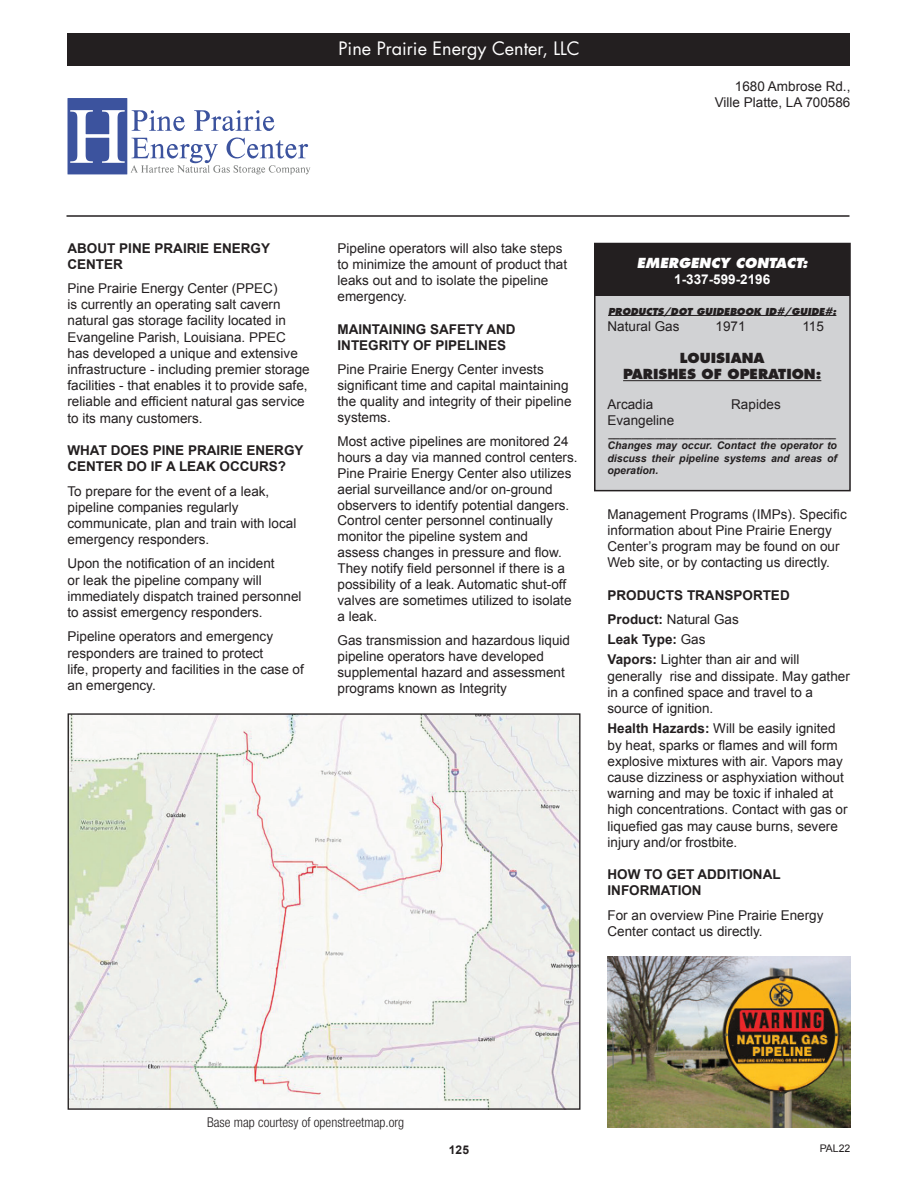
<style>
.page{position:relative;width:918px;height:1188px;background:#fff}
.page>*{position:absolute;margin:0;border:0;box-sizing:border-box;transform-origin:0 0}
.t1{font:18px "Futura";color:#fff}
.t2{font:13.5px/16.2px "Arial";color:#231f20}
.t3{font:700 13.5px/16.2px "Arial";color:#231f20}
.t4{font:300 condensed 13.5px "Helvetica Neue";color:#231f20}
.t5{font:800 13.5px "Futura";color:#231f20}
.t6{font:italic 800 13.5px "Futura";color:#fff}
.t7{font:700 13.5px "Arial";color:#fff}
.t8{font:700 12px "Arial";color:#231f20}
.t9{font:italic 700 10.5px/12.6px "Arial";color:#231f20;text-align:justify}
.t10{font:10.5px "Arial";color:#231f20}
.t11{font:italic 800 9.3px "Futura";color:#231f20}
.s1{font-weight:700}
.s2{font-weight:400}
</style>
<div class="page">
<div style="left:595px;top:244px;width:255px;height:247px;background:#d1d2d4"></div>
<div style="left:594px;top:243px;width:257px;height:248px;border:2px solid #231f20"></div>
<hr style="left:67px;top:215px;width:783px;height:2px;background:#231f20">
<div style="left:594px;top:243px;width:256px;height:52px;background:#231f20"></div>
<hr style="left:608px;top:315px;width:228px;height:1px;background:#231f20">
<hr style="left:623px;top:380px;width:198px;height:1px;background:#231f20">
<div style="left:68px;top:34px;width:782px;height:32px;background:#231f20"></div>
<svg style="left:68px;top:98px;width:242px;height:76px"></svg>
<img style="left:608px;top:957px;width:242px;height:171px">
<img style="left:70px;top:715px;width:508px;height:393px">
<p class="t1" style="left:339px;top:37px;width:243px">Pine Prairie Energy Center, LLC</p>
<p class="t2" style="left:735px;top:78px;width:117px">1680 Ambrose Rd.,</p>
<p class="t2" style="left:715px;top:94px;width:137px">Ville Platte, LA 700586</p>
<p class="t3" style="left:68px;top:240px;width:204px">ABOUT PINE PRAIRIE ENERGY<br>CENTER</p>
<p class="t2" style="left:68px;top:280px;width:244px">Pine Prairie Energy Center (PPEC)<br>is currently an operating salt cavern natural gas storage facility located in Evangeline Parish, Louisiana. PPEC has developed a unique and extensive infrastructure - including premier storage facilities - that enables it to provide safe,</p>
<p class="t2" style="left:68px;top:394px;width:239px">reliable and efficient natural gas service to its many customers.</p>
<p class="t3" style="left:68px;top:443px;width:238px">WHAT DOES PINE PRAIRIE ENERGY<br>CENTER DO IF A LEAK OCCURS?</p>
<p class="t2" style="left:68px;top:483px;width:230px">To prepare for the event of a leak, pipeline companies regularly communicate, plan and train with local emergency responders.</p>
<p class="t2" style="left:68px;top:556px;width:236px">Upon the notification of an incident<br>or leak the pipeline company will immediately dispatch trained personnel to assist emergency responders.</p>
<p class="t2" style="left:68px;top:629px;width:207px">Pipeline operators and emergency responders are trained to protect</p>
<p class="t2" style="left:68px;top:661px;width:238px">life, property and facilities in the case of an emergency.</p>
<p class="t2" style="left:338px;top:241px;width:231px">Pipeline operators will also take steps to minimize the amount of product that leaks out and to isolate the pipeline emergency.</p>
<p class="t3" style="left:338px;top:321px;width:180px">MAINTAINING SAFETY AND<br>INTEGRITY OF PIPELINES</p>
<p class="t2" style="left:338px;top:361px;width:236px">Pine Prairie Energy Center invests significant time and capital maintaining the quality and integrity of their pipeline systems.</p>
<p class="t2" style="left:338px;top:433px;width:242px">Most active pipelines are monitored 24 hours a day via manned control centers.<br>Pine Prairie Energy Center also utilizes aerial surveillance and/or on-ground observers to identify potential dangers.<br>Control center personnel continually monitor the pipeline system and<br>assess changes in pressure and flow.<br>They notify field personnel if there is a possibility of a leak. Automatic shut-off valves are sometimes utilized to isolate a leak.</p>
<p class="t2" style="left:338px;top:633px;width:234px">Gas transmission and hazardous liquid pipeline operators have developed supplemental hazard and assessment programs known as Integrity</p>
<p class="t6" style="left:637px;top:254px;width:172px">EMERGENCY CONTACT:</p>
<p class="t7" style="left:674px;top:270px;width:98px">1-337-599-2196</p>
<p class="t11" style="left:608px;top:305px;width:230px">PRODUCTS/DOT GUIDEBOOK ID#/GUIDE#:</p>
<p class="t2" style="left:608px;top:318px;width:74px">Natural Gas</p>
<p class="t2" style="left:716px;top:318px;width:32px">1971</p>
<p class="t2" style="left:802px;top:318px;width:23px">115</p>
<p class="t5" style="left:680px;top:350px;width:86px">LOUISIANA</p>
<p class="t5" style="left:623px;top:366px;width:200px">PARISHES OF OPERATION:</p>
<p class="t2" style="left:608px;top:396px;width:47px">Arcadia</p>
<p class="t2" style="left:608px;top:412px;width:68px">Evangeline</p>
<p class="t2" style="left:731px;top:396px;width:51px">Rapides</p>
<p class="t9" style="left:608px;top:427px;width:229px">_______________________________________</p>
<p class="t9" style="left:608px;top:440px;width:231px">Changes may occur. Contact the operator to discuss their pipeline systems and areas of operation.</p>
<p class="t2" style="left:608px;top:506px;width:241px">Management Programs (IMPs). Specific information about Pine Prairie Energy<br>Center’s program may be found on our</p>
<p class="t2" style="left:608px;top:555px;width:224px">Web site, or by contacting us directly.</p>
<p class="t3" style="left:608px;top:587px;width:184px">PRODUCTS TRANSPORTED</p>
<p class="t2" style="left:608px;top:611px;width:133px"><span class="s1">Product:</span> Natural Gas</p>
<p class="t3" style="left:608px;top:632px;width:100px">Leak Type: <span class="s2">Gas</span></p>
<p class="t2" style="left:608px;top:652px;width:244px"><span class="s1">Vapors:</span> Lighter than air and will generally rise and dissipate. May gather in a confined space and travel to a source of ignition.</p>
<p class="t2" style="left:608px;top:721px;width:242px"><span class="s1">Health Hazards:</span> Will be easily ignited by heat, sparks or flames and will form explosive mixtures with air. Vapors may cause dizziness or asphyxiation without warning and may be toxic if inhaled at high concentrations. Contact with gas or liquefied gas may cause burns, severe injury and/or frostbite.</p>
<p class="t3" style="left:608px;top:867px;width:175px">HOW TO GET ADDITIONAL<br>INFORMATION</p>
<p class="t2" style="left:608px;top:907px;width:218px">For an overview Pine Prairie Energy<br>Center contact us directly.</p>
<p class="t4" style="left:207px;top:1115px;width:199px">Base map courtesy of openstreetmap.org</p>
<p class="t8" style="left:449px;top:1141px;width:22px">125</p>
<p class="t10" style="left:820px;top:1142px;width:32px">PAL22</p>
</div>
